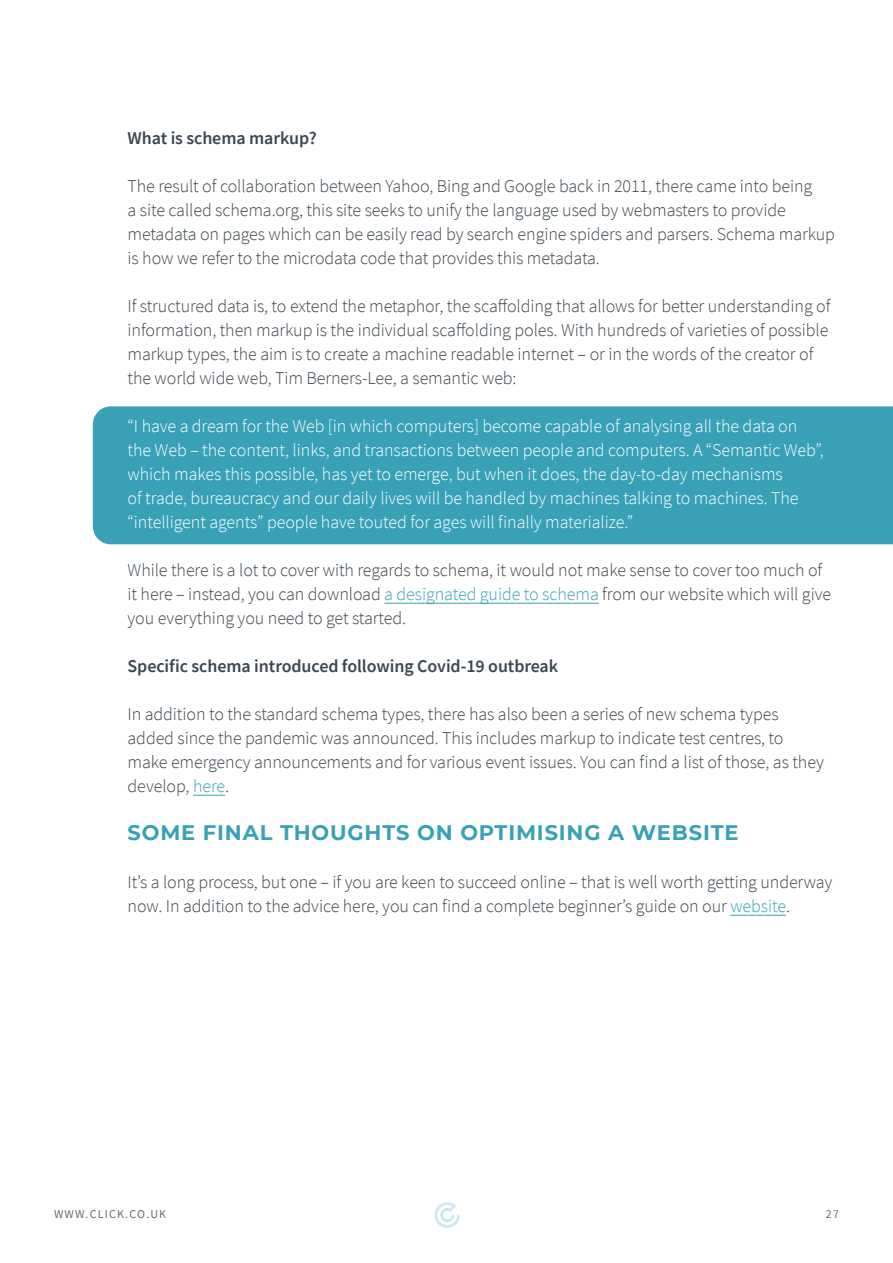
<style>
.page{position:relative;width:893px;height:1263px;background:#fff}
.page>*{position:absolute;margin:0;border:0;box-sizing:border-box;transform-origin:0 0}
.t1{font:700 21px "Montserrat";letter-spacing:.04em;color:#38a1b5}
.t2{font:300 18px/24px "Source Sans Pro";letter-spacing:-.005em;color:#3b464f}
.t3{font:300 18px/24px "Source Sans Pro";letter-spacing:-.005em;color:#fff}
.t4{font:600 18px "Source Sans Pro";letter-spacing:-.005em;color:#3b464f}
.t5{font:12px "Source Sans Pro";letter-spacing:.1em;color:#686b73}
.s1{color:#38a1b5}
</style>
<div class="page">
<svg style="left:434px;top:1202px;width:26px;height:26px"></svg>
<div style="left:93px;top:406px;width:800px;height:138px;background:#38a1b5"></div>
<hr style="left:384px;top:603px;width:215px;height:1px;background:#38a1b5">
<hr style="left:193px;top:795px;width:32px;height:1px;background:#38a1b5">
<hr style="left:730px;top:915px;width:56px;height:1px;background:#38a1b5">
<p class="t4" style="left:128px;top:126px;width:191px">What is schema markup?</p>
<p class="t2" style="left:128px;top:174px;width:709px">The result of collaboration between Yahoo, Bing and Google back in 2011, there came into being<br>a site called schema.org, this site seeks to unify the language used by webmasters to provide metadata on pages which can be easily read by search engine spiders and parsers. Schema markup is how we refer to the microdata code that provides this metadata.</p>
<p class="t2" style="left:128px;top:294px;width:704px">If structured data is, to extend the metaphor, the scaffolding that allows for better understanding of information, then markup is the individual scaffolding poles. With hundreds of varieties of possible markup types, the aim is to create a machine readable internet – or in the words of the creator of the world wide web, Tim Berners-Lee, a semantic web:</p>
<p class="t3" style="left:128px;top:414px;width:698px">“I have a dream for the Web [in which computers] become capable of analysing all the data on the Web – the content, links, and transactions between people and computers. A “Semantic Web”, which makes this possible, has yet to emerge, but when it does, the day-to-day mechanisms<br>of trade, bureaucracy and our daily lives will be handled by machines talking to machines. The “intelligent agents” people have touted for ages will finally materialize.”</p>
<p class="t2" style="left:128px;top:558px;width:705px">While there is a lot to cover with regards to schema, it would not make sense to cover too much of it here – instead, you can download <span class="s1">a designated guide to schema</span> from our website which will give you everything you need to get started.</p>
<p class="t4" style="left:128px;top:654px;width:432px">Specific schema introduced following Covid-19 outbreak</p>
<p class="t2" style="left:128px;top:702px;width:698px">In addition to the standard schema types, there has also been a series of new schema types added since the pandemic was announced. This includes markup to indicate test centres, to make emergency announcements and for various event issues. You can find a list of those, as they develop, <span class="s1">here</span>.</p>
<p class="t1" style="left:128px;top:818px;width:613px">SOME FINAL THOUGHTS ON OPTIMISING A WEBSITE</p>
<p class="t2" style="left:128px;top:870px;width:706px">It’s a long process, but one – if you are keen to succeed online – that is well worth getting underway now. In addition to the advice here, you can find a complete beginner’s guide on our <span class="s1">website</span>.</p>
<p class="t5" style="left:54px;top:1206px;width:114px">WWW.CLICK.CO.UK</p>
<p class="t5" style="left:826px;top:1206px;width:15px">27</p>
</div>
